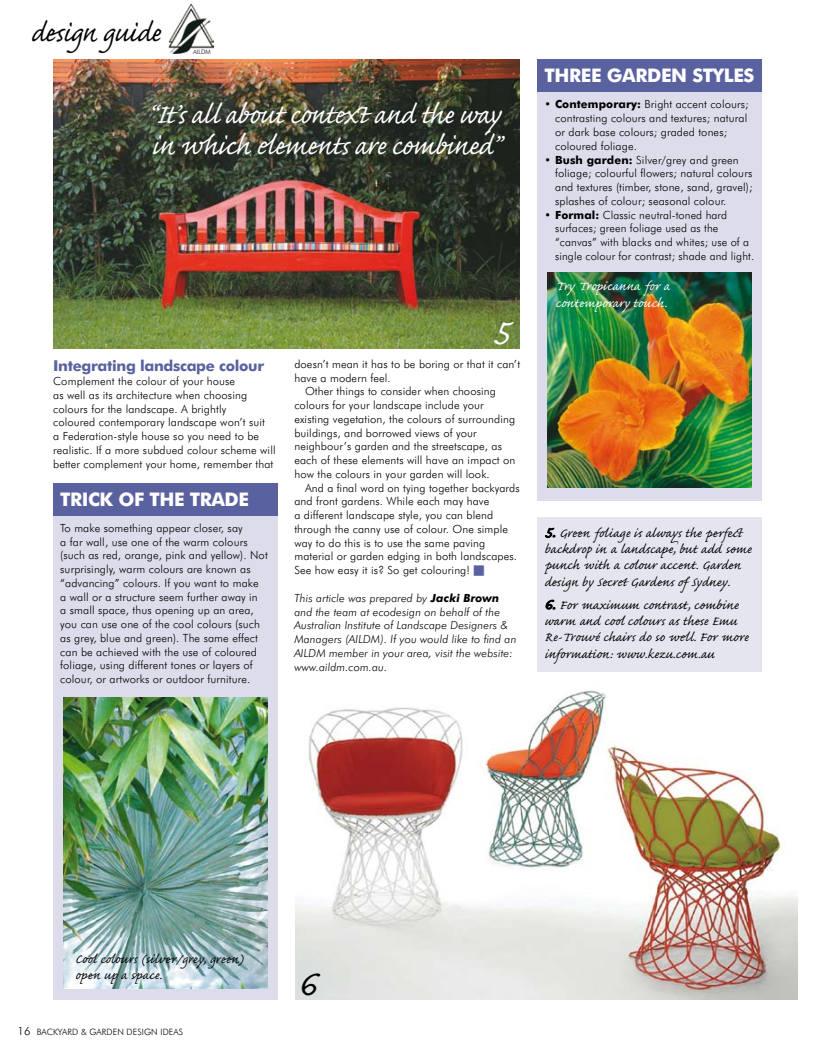
<style>
.page{position:relative;width:815px;height:1053px;background:#fff}
.page>*{position:absolute;margin:0;border:0;box-sizing:border-box;transform-origin:0 0}
.t1{font:46.25px "Caflisch Script Pro";color:#fff}
.t2{font:46.25px "Caflisch Script Pro";color:#000}
.t3{font:35px/31.2px "Caflisch Script Pro";letter-spacing:-.02em;color:#fff}
.t4{font:35px "Caflisch Script Pro";letter-spacing:-.04em;color:#000}
.t5{font:700 18.75px "Futura BT";letter-spacing:-.02em;color:#fff}
.t6{font:16.25px/16.2px "Caflisch Script Pro";letter-spacing:.01em;color:#000}
.t7{font:16.25px/16.2px "Caflisch Script Pro";letter-spacing:.01em;color:#fff}
.t8{font:700 15px "Futura BT";letter-spacing:-.02em;color:#59629f}
.t9{font:300 11.25px/13.8px "Futura BT";letter-spacing:.01em;color:#000}
.t10{font:italic 300 11.25px/13.8px "Futura BT";letter-spacing:.01em;color:#000}
.t11{font:300 8.75px "Futura BT";letter-spacing:.01em;color:#000}
.t12{font:300 6.25px "Futura BT";color:#000}
.s1{color:#59629f}
.s2{font-weight:700}
.s3{font-size:18.75px}
.s4{font-size:11.25px}
</style>
<div class="page">
<img style="left:169px;top:4px;width:45px;height:50px">
<div style="left:537px;top:77px;width:225px;height:423px;background:#dddceb"></div>
<div style="left:53px;top:516px;width:225px;height:483px;background:#dddceb"></div>
<div style="left:537px;top:59px;width:225px;height:33px;background:#59629f"></div>
<div style="left:53px;top:483px;width:225px;height:33px;background:#59629f"></div>
<img style="left:547px;top:272px;width:205px;height:216px">
<img style="left:53px;top:60px;width:467px;height:288px">
<img style="left:295px;top:690px;width:502px;height:309px">
<img style="left:63px;top:697px;width:205px;height:291px">
<div style="left:537px;top:517px;width:225px;height:154px;background:#e5e5f0"></div>
<svg style="left:545px;top:527px;width:11px;height:12px"></svg>
<svg style="left:545px;top:599px;width:11px;height:11px"></svg>
<h2 class="t4" style="left:31px;top:14px;width:132px">design guide</h2>
<p class="t12" style="left:193px;top:48px;width:19px">ai ldm</p>
<h2 class="t3" style="left:148px;top:103px;width:356px">“It’s all about context and the way in which elements are combined”</h2>
<h3 class="t8" style="left:53px;top:357px;width:212px">Integrating landscape colour</h3>
<p class="t9" style="left:53px;top:374px;width:224px">Complement the colour of your house<br>as well as its architecture when choosing colours for the landscape. A brightly<br>coloured contemporary landscape won’t suit<br>a Federation-style house so you need to be realistic. If a more subdued colour scheme will better complement your home, remember that</p>
<h3 class="t5" style="left:60px;top:487px;width:188px">trick of the trade</h3>
<p class="t9" style="left:60px;top:521px;width:209px">To make something appear closer, say<br>a far wall, use one of the warm colours (such as red, orange, pink and yellow). Not surprisingly, warm colours are known as “advancing” colours. If you want to make<br>a wall or a structure seem further away in<br>a small space, thus opening up an area, you can use one of the cool colours (such as grey, blue and green). The same effect can be achieved with the use of coloured foliage, using different tones or layers of colour, or artworks or outdoor furniture.</p>
<h1 class="t1" style="left:492px;top:308px;width:19px">5</h1>
<p class="t9" style="left:294px;top:357px;width:227px">doesn’t mean it has to be boring or that it can’t</p>
<p class="t9" style="left:294px;top:370px;width:98px">have a modern feel.</p>
<p class="t9" style="left:305px;top:384px;width:192px">Other things to consider when choosing</p>
<p class="t9" style="left:294px;top:398px;width:191px">colours for your landscape include your</p>
<p class="t9" style="left:294px;top:412px;width:222px">existing vegetation, the colours of surrounding</p>
<p class="t9" style="left:294px;top:425px;width:184px">buildings, and borrowed views of your</p>
<p class="t9" style="left:294px;top:439px;width:209px">neighbour’s garden and the streetscape, as</p>
<p class="t9" style="left:294px;top:453px;width:223px">each of these elements will have an impact on</p>
<p class="t9" style="left:294px;top:467px;width:197px">how the colours in your garden will look.</p>
<p class="t9" style="left:305px;top:480px;width:216px">And a final word on tying together backyards</p>
<p class="t9" style="left:294px;top:494px;width:197px">and front gardens. While each may have</p>
<p class="t9" style="left:294px;top:508px;width:200px">a different landscape style, you can blend</p>
<p class="t9" style="left:294px;top:522px;width:215px">through the canny use of colour. One simple</p>
<p class="t9" style="left:294px;top:535px;width:192px">way to do this is to use the same paving</p>
<p class="t9" style="left:294px;top:549px;width:224px">material or garden edging in both landscapes.</p>
<p class="t9" style="left:294px;top:563px;width:192px">See how easy it is? So get colouring! <span class="s1">■</span></p>
<p class="t10" style="left:294px;top:590px;width:224px">This article was prepared by <span class="s2">Jacki Brown </span>and the team at ecodesign on behalf of the Australian Institute of Landscape Designers &amp; Managers (AILDM). If you would like to find an AILDM member in your area, visit the website: www.aildm.com.au.</p>
<h3 class="t5" style="left:544px;top:63px;width:211px">three garden styles</h3>
<p class="t9" style="left:555px;top:97px;width:195px;text-indent:-11px"><span class="s2">• Contemporary:</span> Bright accent colours; contrasting colours and textures; natural or dark base colours; graded tones; coloured foliage.</p>
<p class="t9" style="left:555px;top:152px;width:199px;text-indent:-11px"><span class="s2">• Bush garden:</span> Silver/grey and green foliage; colourful flowers; natural colours and textures (timber, stone, sand, gravel); splashes of colour; seasonal colour.</p>
<p class="t9" style="left:555px;top:207px;width:201px;text-indent:-11px"><span class="s2">• Formal:</span> Classic neutral-toned hard surfaces; green foliage used as the “canvas” with blacks and whites; use of a single colour for contrast; shade and light.</p>
<h3 class="t7" style="left:556px;top:280px;width:116px">Try Tropicanna for a contemporary touch.</h3>
<h3 class="t6" style="left:544px;top:526px;width:209px"><span class="s3">5.</span> Green foliage is always the perfect backdrop in a landscape, but add some punch with a colour accent. Garden design by Secret Gardens of Sydney.</h3>
<h3 class="t6" style="left:544px;top:598px;width:206px"><span class="s3">6.</span> For maximum contrast, combine warm and cool colours as these Emu Re-Trouvé chairs do so well. For more information: www.kezu.com.au</h3>
<h3 class="t6" style="left:75px;top:952px;width:170px">Cool colours (silver/grey, green) open up a space.</h3>
<p class="t11" style="left:18px;top:1026px;width:167px"><span class="s4">16</span> Bac kyard &amp; garde n Desi gn Ideas</p>
<h1 class="t2" style="left:298px;top:960px;width:19px">6</h1>
</div>
